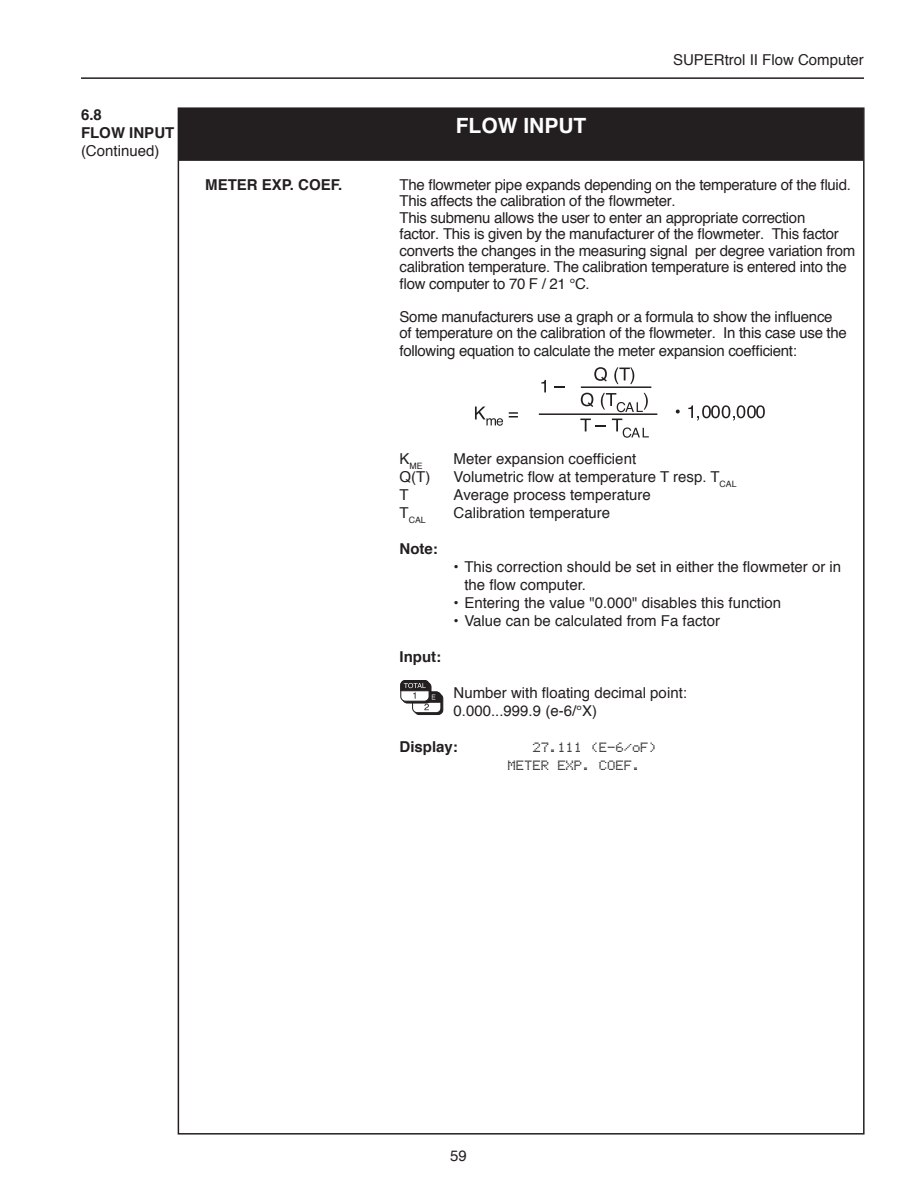
<style>
.page{position:relative;width:918px;height:1188px;background:#fff}
.page>*{position:absolute;margin:0;border:0;box-sizing:border-box;transform-origin:0 0}
.t1{font:700 21px "Helvetica";color:#fff}
.t2{font:15px/16.5px "Helvetica";letter-spacing:-.02em;color:#231f20}
.t3{font:15px/18px "Helvetica";color:#231f20}
.t4{font:700 15px "Helvetica";color:#231f20}
.t5{font:15px "Bubbledot ICG Fine Positive";color:#231f20}
.t6{font:8.7px "Helvetica";color:#231f20}
</style>
<div class="page">
<div style="left:179px;top:109px;width:683px;height:51px;background:#231f20"></div>
<div style="left:178px;top:108px;width:685px;height:53px;border:2px solid #231f20"></div>
<hr style="left:81px;top:77px;width:783px;height:2px;background:#231f20">
<div style="left:414px;top:694px;width:29px;height:21px;background:#231f20;border-radius:5px"></div>
<div style="left:414px;top:694px;width:29px;height:21px;border:1px solid #231f20;border-radius:5px"></div>
<svg style="left:413px;top:692px;width:28px;height:21px"></svg>
<div style="left:412px;top:692px;width:29px;height:21px;border:1px solid #231f20;border-radius:5px"></div>
<svg style="left:400px;top:680px;width:41px;height:30px"></svg>
<svg style="left:594px;top:367px;width:13px;height:14px"></svg>
<svg style="left:614px;top:367px;width:20px;height:17px"></svg>
<svg style="left:581px;top:393px;width:12px;height:14px"></svg>
<svg style="left:601px;top:393px;width:47px;height:19px"></svg>
<svg style="left:580px;top:419px;width:25px;height:12px"></svg>
<svg style="left:612px;top:419px;width:37px;height:19px"></svg>
<hr style="left:581px;top:386px;width:70px;height:2px;background:#231f20">
<svg style="left:475px;top:407px;width:28px;height:19px"></svg>
<svg style="left:509px;top:412px;width:9px;height:6px"></svg>
<svg style="left:541px;top:380px;width:5px;height:12px"></svg>
<hr style="left:539px;top:413px;width:118px;height:2px;background:#231f20">
<svg style="left:676px;top:410px;width:4px;height:3px"></svg>
<svg style="left:688px;top:405px;width:77px;height:16px"></svg>
<p class="t4" style="left:81px;top:102px;width:22px">6.8</p>
<p class="t4" style="left:81px;top:120px;width:95px">FLOW INPUT</p>
<p class="t3" style="left:81px;top:142px;width:80px">(Continued)</p>
<p class="t4" style="left:205px;top:172px;width:139px">METER EXP. COEF.</p>
<p class="t1" style="left:456px;top:108px;width:132px">FLOW INPUT</p>
<p class="t3" style="left:673px;top:51px;width:192px">SUPERtrol II Flow Computer</p>
<p class="t2" style="left:400px;top:177px;width:453px">The flowmeter pipe expands depending on the temperature of the fluid.<br>This affects the calibration of the flowmeter.</p>
<p class="t2" style="left:400px;top:210px;width:457px">This submenu allows the user to enter an appropriate correction<br>factor. This is given by the manufacturer of the flowmeter. This factor converts the changes in the measuring signal per degree variation from calibration temperature. The calibration temperature is entered into the flow computer to 70 F / 21 °C.</p>
<p class="t2" style="left:400px;top:309px;width:449px">Some manufacturers use a graph or a formula to show the influence of temperature on the calibration of the flowmeter. In this case use the</p>
<p class="t2" style="left:400px;top:343px;width:399px">following equation to calculate the meter expansion coefficient:</p>
<p class="t6" style="left:400px;top:460px;width:25px"><sup>K</sup>ME</p>
<p class="t3" style="left:454px;top:451px;width:184px">Meter expansion coefficient</p>
<p class="t2" style="left:400px;top:469px;width:32px">Q(T)</p>
<p class="t3" style="left:454px;top:469px;width:284px">Volumetric flow at temperature T resp. T<sub>CAL</sub></p>
<p class="t2" style="left:400px;top:487px;width:11px">T</p>
<p class="t3" style="left:454px;top:487px;width:199px">Average process temperature</p>
<p class="t6" style="left:400px;top:514px;width:28px"><sup>T</sup>CAL</p>
<p class="t3" style="left:454px;top:505px;width:158px">Calibration temperature</p>
<p class="t4" style="left:400px;top:537px;width:40px">Note:</p>
<p class="t3" style="left:464px;top:559px;width:378px;text-indent:-11px">• This correction should be set in either the flowmeter or in the flow computer.</p>
<p class="t3" style="left:454px;top:595px;width:329px">• Entering the value "0.000" disables this function</p>
<p class="t3" style="left:454px;top:613px;width:268px">• Value can be calculated from Fa factor</p>
<p class="t4" style="left:400px;top:645px;width:43px">Input:</p>
<p class="t3" style="left:454px;top:685px;width:235px">Number with floating decimal point:</p>
<p class="t2" style="left:454px;top:703px;width:145px">0.000...999.9 (e-6/°X)</p>
<p class="t4" style="left:400px;top:735px;width:60px">Display:</p>
<p class="t5" style="left:532px;top:740px;width:126px">27.111 (E-6/oF)</p>
<p class="t5" style="left:508px;top:758px;width:134px">METER EXP. COEF.</p>
<p class="t2" style="left:450px;top:1148px;width:18px">59</p>
</div>
